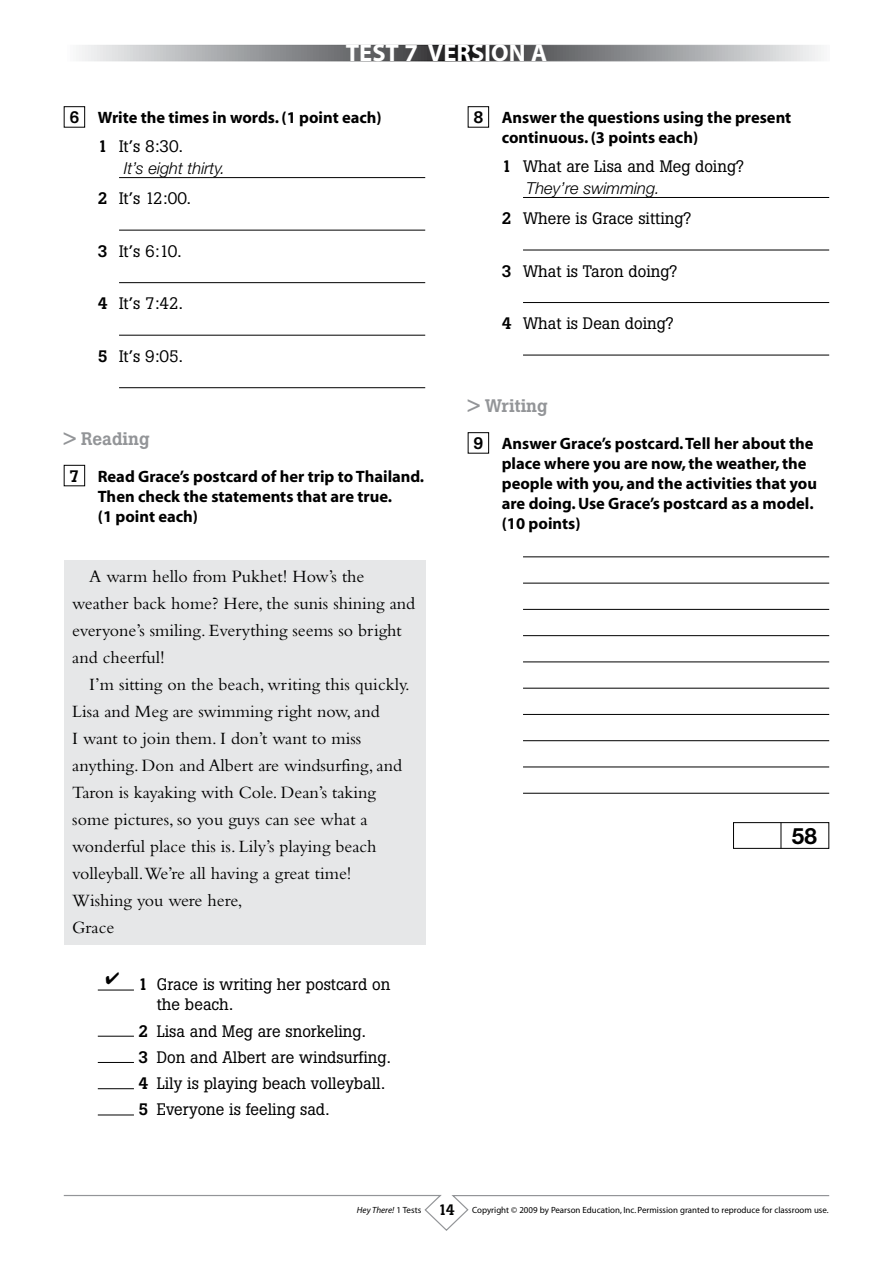
<style>
.page{position:relative;width:893px;height:1263px;background:#fff}
.page>*{position:absolute;margin:0;border:0;box-sizing:border-box;transform-origin:0 0}
.t1{font:700 24.45px "Myriad";color:#fff}
.t2{font:700 22.5px "Helvetica Neue";color:#000}
.t3{font:18px/27px "Bembo";color:#000}
.t4{font:500 18px "Boton";color:#939598}
.t5{font:700 16.5px/20px "Myriad";color:#000}
.t6{font:16.5px/26.2px "Boton";color:#000}
.t7{font:italic 300 16.5px "Helvetica Neue";color:#000}
.t8{font:9px "Myriad";color:#000}
.s1{font-family:"Boton";font-weight:500}
.s2{font-weight:500}
.s3{font-style:italic}
.s4{font-family:"Boton";font-weight:500;font-size:15px}
</style>
<div class="page">
<svg style="left:63px;top:1195px;width:767px;height:36px"></svg>
<svg style="left:79px;top:47px;width:742px;height:12px;background:#8e8f91"></svg>
<div style="left:64px;top:45px;width:765px;height:16px;border:1px solid #fff"></div>
<div style="left:64px;top:106px;width:21px;height:22px;border:1px solid #000"></div>
<hr style="left:119px;top:177px;width:306px;height:1px;background:#000">
<hr style="left:119px;top:230px;width:306px;height:1px;background:#000">
<hr style="left:119px;top:282px;width:306px;height:1px;background:#000">
<hr style="left:119px;top:335px;width:306px;height:1px;background:#000">
<hr style="left:119px;top:387px;width:306px;height:1px;background:#000">
<div style="left:64px;top:465px;width:21px;height:21px;border:1px solid #000"></div>
<div style="left:64px;top:560px;width:361px;height:384px;background:#e6e7e8"></div>
<hr style="left:98px;top:990px;width:36px;height:1px;background:#000">
<hr style="left:98px;top:1036px;width:36px;height:1px;background:#000">
<hr style="left:98px;top:1062px;width:36px;height:1px;background:#000">
<hr style="left:98px;top:1088px;width:36px;height:1px;background:#000">
<hr style="left:98px;top:1114px;width:36px;height:1px;background:#000">
<div style="left:468px;top:106px;width:21px;height:22px;border:1px solid #000"></div>
<hr style="left:523px;top:197px;width:306px;height:1px;background:#000">
<hr style="left:523px;top:250px;width:306px;height:1px;background:#000">
<hr style="left:523px;top:302px;width:306px;height:1px;background:#000">
<hr style="left:523px;top:355px;width:306px;height:1px;background:#000">
<div style="left:468px;top:432px;width:21px;height:22px;border:1px solid #000"></div>
<hr style="left:523px;top:556px;width:306px;height:1px;background:#000">
<hr style="left:523px;top:583px;width:306px;height:1px;background:#000">
<hr style="left:523px;top:609px;width:306px;height:1px;background:#000">
<hr style="left:523px;top:635px;width:306px;height:1px;background:#000">
<hr style="left:523px;top:661px;width:306px;height:1px;background:#000">
<hr style="left:523px;top:688px;width:306px;height:1px;background:#000">
<hr style="left:523px;top:714px;width:306px;height:1px;background:#000">
<hr style="left:523px;top:740px;width:306px;height:1px;background:#000">
<hr style="left:523px;top:766px;width:306px;height:1px;background:#000">
<hr style="left:523px;top:793px;width:306px;height:1px;background:#000">
<div style="left:733px;top:822px;width:96px;height:27px;border:1px solid #000"></div>
<svg style="left:781px;top:822px;width:1px;height:26px"></svg>
<h1 class="t1" style="left:346px;top:40px;width:203px">test 7 Version A</h1>
<p class="t5" style="left:69px;top:108px;width:314px"><span class="s1">6</span> Write the times in words. (1 point each)</p>
<p class="t6" style="left:98px;top:133px;width:87px"><span class="s2">1</span> It’s 8:30.</p>
<p class="t7" style="left:124px;top:158px;width:103px">It’s eight thirty.</p>
<p class="t6" style="left:98px;top:185px;width:95px"><span class="s2">2</span> It’s 12:00.</p>
<p class="t6" style="left:98px;top:238px;width:85px"><span class="s2">3</span> It’s 6:10.</p>
<p class="t6" style="left:98px;top:290px;width:87px"><span class="s2">4</span> It’s 7:42.</p>
<p class="t6" style="left:98px;top:343px;width:87px"><span class="s2">5</span> It’s 9:05.</p>
<p class="t4" style="left:64px;top:428px;width:87px">&gt; Reading</p>
<p class="t5" style="left:98px;top:467px;width:328px;text-indent:-28px"><span class="s1">7</span> Read Grace’s postcard of her trip to Thailand.<br>Then check the statements that are true.<br>(1 point each)</p>
<p class="t3" style="left:72px;top:563px;width:344px;text-indent:17px">A warm hello from Pukhet! How’s the weather back home? Here, the sunis shining and everyone’s smiling. Everything seems so bright and cheerful!</p>
<p class="t3" style="left:72px;top:671px;width:339px;text-indent:17px">I’m sitting on the beach, writing this quickly.<br>Lisa and Meg are swimming right now, and<br>I want to join them. I don’t want to miss anything. Don and Albert are windsurfing, and Taron is kayaking with Cole. Dean’s taking some pictures, so you guys can see what a wonderful place this is. Lily’s playing beach volleyball.We’re all having a great time!<br>Wishing you were here,<br>Grace</p>
<p class="t6" style="left:157px;top:975px;width:235px;line-height:20px;text-indent:-19px"><span class="s2">1</span> Grace is writing her postcard on the beach.</p>
<p class="t6" style="left:138px;top:1018px;width:254px"><span class="s2">2</span> Lisa and Meg are snorkeling.<br><span class="s2">3</span> Don and Albert are windsurfing.<br><span class="s2">4</span> Lily is playing beach volleyball.<br><span class="s2">5</span> Everyone is feeling sad.</p>
<p class="t5" style="left:502px;top:108px;width:291px;text-indent:-28px"><span class="s1">8</span> Answer the questions using the present continuous. (3 points each)</p>
<p class="t6" style="left:502px;top:153px;width:244px"><span class="s2">1</span> What are Lisa and Meg doing?</p>
<p class="t6" style="left:502px;top:205px;width:191px"><span class="s2">2</span> Where is Grace sitting?</p>
<p class="t6" style="left:502px;top:258px;width:177px"><span class="s2">3</span> What is Taron doing?</p>
<p class="t6" style="left:502px;top:310px;width:173px"><span class="s2">4</span> What is Dean doing?</p>
<p class="t7" style="left:526px;top:179px;width:135px">They’re swimming.</p>
<p class="t4" style="left:468px;top:395px;width:81px">&gt; Writing</p>
<p class="t5" style="left:502px;top:434px;width:317px;text-indent:-28px"><span class="s1">9</span> Answer Grace’s postcard. Tell her about the place where you are now, the weather, the people with you, and the activities that you are doing. Use Grace’s postcard as a model. (10 points)</p>
<p class="t2" style="left:792px;top:822px;width:27px">58</p>
<p class="t8" style="left:357px;top:1205px;width:473px"><span class="s3">Hey There!</span> 1 Tests <span class="s4">14</span> Copyright © 2009 by Pearson Education, Inc. Permission granted to reproduce for classroom use.</p>
</div>
